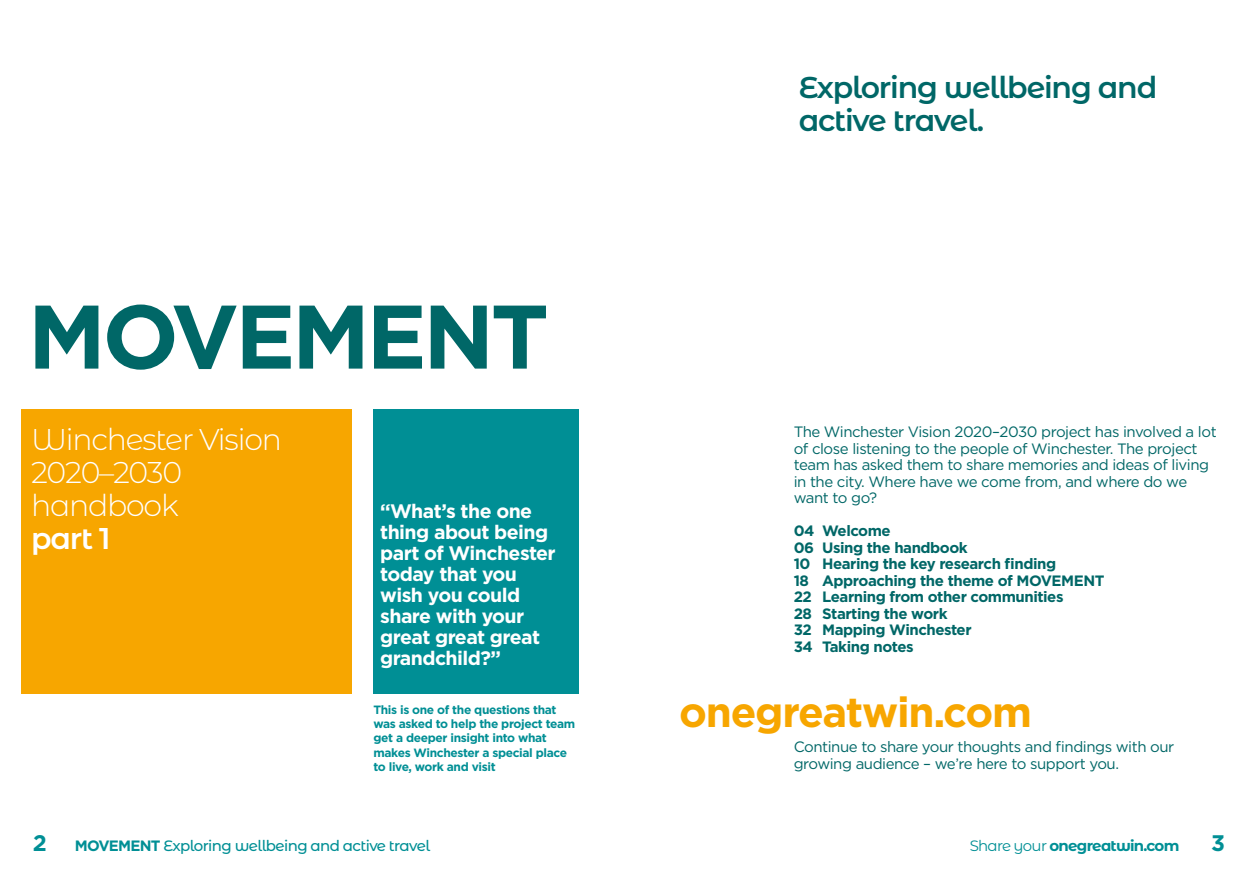
<style>
.page{position:relative;width:1259px;height:893px;background:#fff}
.page>*{position:absolute;margin:0;border:0;box-sizing:border-box;transform-origin:0 0}
.t1{font:700 90px "Gotham";letter-spacing:-.04em;color:#006767}
.t2{font:700 42px "Gotham";letter-spacing:-.03em;color:#f7a600}
.t3{font:600 30px/33px "Montserrat Alternates";letter-spacing:-.04em;color:#006767}
.t4{font:300 30px/33px "Montserrat Alternates";letter-spacing:-.04em;color:#fff}
.t5{font:600 30px "Montserrat Alternates";color:#fff}
.t6{font:700 22.5px "Gotham";color:#008f95}
.t7{font:700 19.5px/21px "Gotham";letter-spacing:-.03em;color:#fff}
.t8{font:15px/16.5px "Gotham";letter-spacing:-.03em;color:#006767}
.t9{font:700 15px/16.5px "Gotham";letter-spacing:-.03em;color:#006767}
.t10{font:500 15px "Montserrat Alternates";letter-spacing:-.04em;color:#008f95}
.t11{font:700 15px "Montserrat Alternates";letter-spacing:-.05em;color:#008f95}
.t12{font:700 12px/14.4px "Gotham";letter-spacing:-.03em;color:#008f95}
.s1{font-family:"Gotham";font-weight:700;font-size:22.5px}
.s2{font-family:"Gotham";font-weight:700}
.s3{font-weight:400}
</style>
<div class="page">
<div style="left:21px;top:409px;width:331px;height:284px;background:#f7a600"></div>
<div style="left:373px;top:409px;width:205px;height:284px;background:#008f95"></div>
<h1 class="t1" style="left:28px;top:277px;width:523px">MOVEMENT</h1>
<h3 class="t3" style="left:799px;top:70px;width:360px">Exploring wellbeing and active travel.</h3>
<h3 class="t4" style="left:31px;top:422px;width:252px">Winchester Vision<br>2020–2030 handbook</h3>
<h3 class="t5" style="left:31px;top:517px;width:81px">part 1</h3>
<p class="t8" style="left:793px;top:423px;width:424px">The Winchester Vision 2020–2030 project has involved a lot of close listening to the people of Winchester. The project team has asked them to share memories and ideas of living in the city. Where have we come from, and where do we want to go?</p>
<p class="t9" style="left:793px;top:523px;width:312px">04 Welcome<br>06 Using the handbook<br>10 Hearing the key research finding<br>18 Approaching the theme of MOVEMENT<br>22 Learning from other communities<br>28 Starting the work<br>32 Mapping Winchester<br>34 Taking notes</p>
<h3 class="t7" style="left:380px;top:500px;width:177px">“What’s the one thing about being part of Winchester today that you wish you could share with your great great great grandchild?”</h3>
<p class="t12" style="left:373px;top:702px;width:203px">This is one of the questions that was asked to help the project team get a deeper insight into what makes Winchester a special place to live, work and visit</p>
<h2 class="t2" style="left:679px;top:684px;width:354px">onegreatwin.com</h2>
<p class="t8" style="left:793px;top:738px;width:382px">Continue to share your thoughts and findings with our growing audience – we’re here to support you.</p>
<p class="t10" style="left:33px;top:836px;width:399px"><span class="s1">2</span> <span class="s2">MOVEMENT</span> Exploring wellbeing and active travel</p>
<p class="t11" style="left:969px;top:835px;width:211px"><span class="s3">Share your</span> onegreatwin.com</p>
<h3 class="t6" style="left:1211px;top:829px;width:15px">3</h3>
</div>
